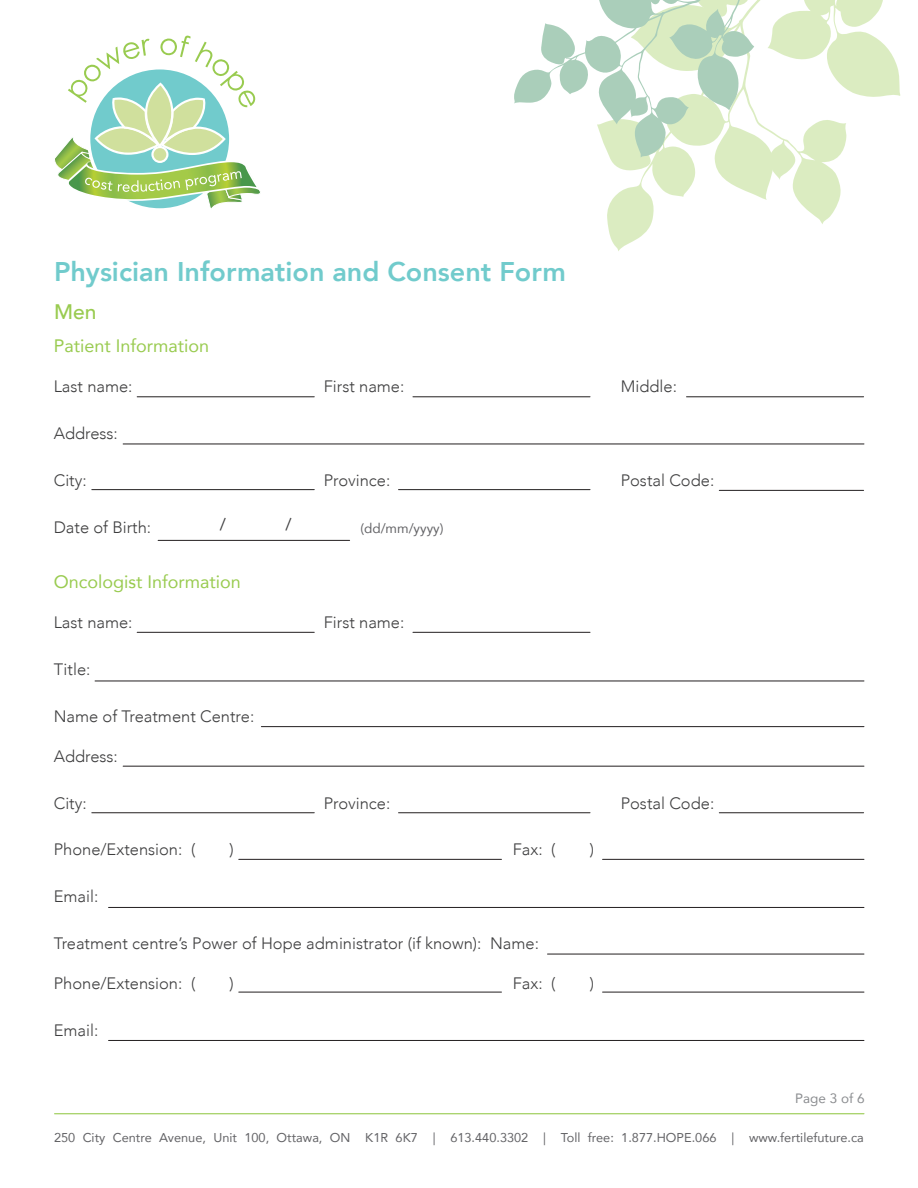
<style>
.page{position:relative;width:918px;height:1188px;background:#fff}
.page>*{position:absolute;margin:0;border:0;box-sizing:border-box;transform-origin:0 0}
.t1{font:800 27px "Avenir";color:#71cbcc}
.t2{font:500 21px "Avenir";color:#99cb50}
.t3{font:18px "Avenir";color:#99cb50}
.t4{font:300 16.5px "Avenir";color:#3e3e3f}
.t5{font:16.5px "Avenir";color:#3e3e3f}
.t6{font:13.5px "Avenir";color:#636366}
.t7{font:13.5px "Avenir";color:#8a8c8f}
.t8{font:12.75px "Avenir";color:#636366}
</style>
<div class="page">
<svg style="left:514px;top:0;width:387px;height:251px"></svg>
<svg style="left:55px;top:36px;width:206px;height:173px"></svg>
<hr style="left:55px;top:1113px;width:809px;height:1px;background:#99cb50">
<hr style="left:137px;top:396px;width:177px;height:1px;background:#231f20">
<hr style="left:137px;top:632px;width:177px;height:1px;background:#231f20">
<hr style="left:123px;top:444px;width:741px;height:1px;background:#231f20">
<hr style="left:123px;top:766px;width:741px;height:1px;background:#231f20">
<hr style="left:95px;top:681px;width:769px;height:1px;background:#231f20">
<hr style="left:109px;top:907px;width:755px;height:1px;background:#231f20">
<hr style="left:109px;top:1040px;width:755px;height:1px;background:#231f20">
<hr style="left:261px;top:726px;width:603px;height:1px;background:#231f20">
<hr style="left:92px;top:489px;width:222px;height:1px;background:#231f20">
<hr style="left:239px;top:859px;width:262px;height:1px;background:#231f20">
<hr style="left:239px;top:992px;width:262px;height:1px;background:#231f20">
<hr style="left:603px;top:859px;width:261px;height:1px;background:#231f20">
<hr style="left:603px;top:992px;width:261px;height:1px;background:#231f20">
<hr style="left:92px;top:812px;width:222px;height:1px;background:#231f20">
<hr style="left:413px;top:396px;width:177px;height:1px;background:#231f20">
<hr style="left:413px;top:632px;width:177px;height:1px;background:#231f20">
<hr style="left:548px;top:954px;width:316px;height:1px;background:#231f20">
<hr style="left:399px;top:489px;width:191px;height:1px;background:#231f20">
<hr style="left:399px;top:812px;width:191px;height:1px;background:#231f20">
<hr style="left:158px;top:540px;width:192px;height:1px;background:#231f20">
<hr style="left:687px;top:396px;width:177px;height:1px;background:#231f20">
<hr style="left:719px;top:490px;width:145px;height:1px;background:#231f20">
<hr style="left:719px;top:812px;width:145px;height:1px;background:#231f20">
<h1 class="t1" style="left:54px;top:251px;width:513px">Physician Information and Consent Form</h1>
<p class="t2" style="left:54px;top:294px;width:44px">Men</p>
<p class="t3" style="left:54px;top:332px;width:157px">Patient Information</p>
<p class="t4" style="left:54px;top:377px;width:80px">Last name:</p>
<p class="t4" style="left:324px;top:377px;width:82px">First name:</p>
<p class="t4" style="left:621px;top:377px;width:58px">Middle:</p>
<p class="t4" style="left:54px;top:424px;width:66px">Address:</p>
<p class="t4" style="left:54px;top:471px;width:34px">City:</p>
<p class="t4" style="left:324px;top:471px;width:68px">Province:</p>
<p class="t4" style="left:621px;top:471px;width:95px">Postal Code:</p>
<p class="t4" style="left:54px;top:517px;width:99px">Date of Birth:</p>
<p class="t5" style="left:220px;top:511px;width:8px">/</p>
<p class="t5" style="left:286px;top:511px;width:8px">/</p>
<p class="t6" style="left:360px;top:517px;width:85px">(dd/mm/yyyy)</p>
<p class="t3" style="left:54px;top:567px;width:189px">Oncologist Information</p>
<p class="t4" style="left:54px;top:613px;width:80px">Last name:</p>
<p class="t4" style="left:324px;top:613px;width:82px">First name:</p>
<p class="t4" style="left:54px;top:660px;width:38px">Title:</p>
<p class="t4" style="left:54px;top:706px;width:202px">Name of Treatment Centre:</p>
<p class="t4" style="left:54px;top:746px;width:66px">Address:</p>
<p class="t4" style="left:54px;top:793px;width:34px">City:</p>
<p class="t4" style="left:324px;top:793px;width:68px">Province:</p>
<p class="t4" style="left:621px;top:793px;width:95px">Postal Code:</p>
<p class="t4" style="left:54px;top:840px;width:143px">Phone/Extension: (</p>
<p class="t4" style="left:230px;top:840px;width:6px">)</p>
<p class="t4" style="left:513px;top:840px;width:44px">Fax: (</p>
<p class="t4" style="left:590px;top:840px;width:6px">)</p>
<p class="t4" style="left:54px;top:887px;width:46px">Email:</p>
<p class="t4" style="left:54px;top:934px;width:487px">Treatment centre’s Power of Hope administrator (if known): Name:</p>
<p class="t4" style="left:54px;top:974px;width:143px">Phone/Extension: (</p>
<p class="t4" style="left:230px;top:974px;width:6px">)</p>
<p class="t4" style="left:513px;top:974px;width:44px">Fax: (</p>
<p class="t4" style="left:590px;top:974px;width:6px">)</p>
<p class="t4" style="left:54px;top:1020px;width:46px">Email:</p>
<p class="t7" style="left:795px;top:1088px;width:71px">Page 3 of 6</p>
<p class="t8" style="left:54px;top:1128px;width:811px">250 City Centre Avenue, Unit 100, Ottawa, ON K1R 6K7 | 613.440.3302 | Toll free: 1.877.HOPE.066 | www.fertilefuture.ca</p>
</div>
